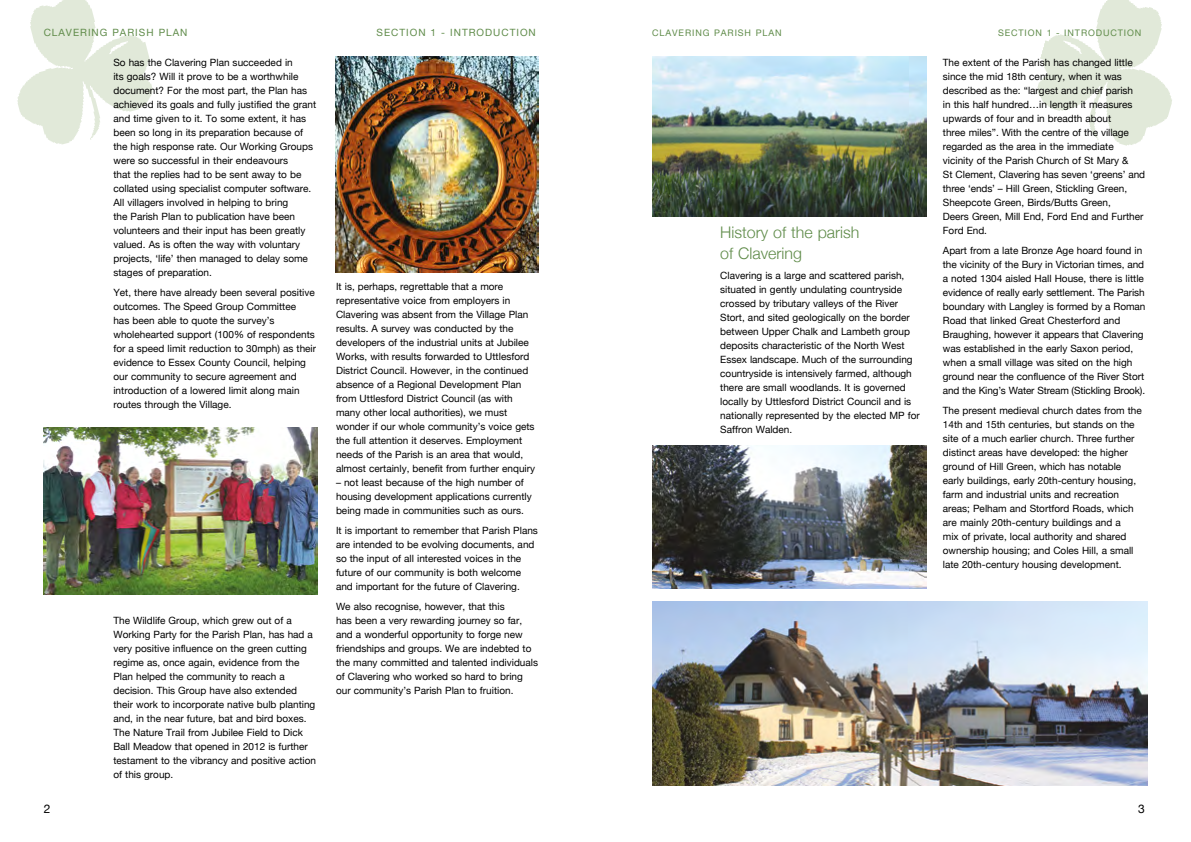
<style>
.page{position:relative;width:1191px;height:842px;background:#fff}
.page>*{position:absolute;margin:0;border:0;box-sizing:border-box;transform-origin:0 0}
.t1{font:300 16px/21px "Helvetica Neue";color:#5f8b49}
.t2{font:12px "Helvetica Neue";color:#000}
.t3{font:10px/14px "Helvetica Neue";color:#000}
.t4{font:10px "Helvetica Neue";letter-spacing:.1em;color:#5f8b49}
.t5{font:9px "Helvetica Neue";letter-spacing:.1em;color:#5f8b49}
</style>
<div class="page">
<img style="left:1037px;top:1px;width:135px;height:145px">
<img style="left:17px;top:1px;width:136px;height:144px">
<img style="left:44px;top:427px;width:273px;height:168px">
<img style="left:652px;top:445px;width:274px;height:143px">
<img style="left:652px;top:57px;width:274px;height:160px">
<img style="left:652px;top:601px;width:495px;height:184px">
<img style="left:335px;top:57px;width:204px;height:216px">
<p class="t4" style="left:44px;top:26px;width:145px">CLAVERING PARISH PLAN</p>
<p class="t4" style="left:376px;top:26px;width:161px">SECTION 1 - INTRODUCTION</p>
<p class="t5" style="left:652px;top:27px;width:131px">CLAVERING PARISH PLAN</p>
<p class="t5" style="left:998px;top:27px;width:145px">SECTION 1 - INTRODUCTION</p>
<p class="t2" style="left:44px;top:801px;width:8px">2</p>
<p class="t3" style="left:113px;top:56px;width:204px">So has the Clavering Plan succeeded in<br>its goals? Will it prove to be a worthwhile document? For the most part, the Plan has achieved its goals and fully justified the grant and time given to it. To some extent, it has been so long in its preparation because of the high response rate. Our Working Groups were so successful in their endeavours<br>that the replies had to be sent away to be collated using specialist computer software.<br>All villagers involved in helping to bring<br>the Parish Plan to publication have been volunteers and their input has been greatly valued. As is often the way with voluntary projects, ‘life’ then managed to delay some stages of preparation.</p>
<p class="t3" style="left:113px;top:285px;width:204px">Yet, there have already been several positive outcomes. The Speed Group Committee<br>has been able to quote the survey’s wholehearted support (100% of respondents for a speed limit reduction to 30mph) as their evidence to Essex County Council, helping our community to secure agreement and introduction of a lowered limit along main routes through the Village.</p>
<p class="t3" style="left:113px;top:613px;width:204px">The Wildlife Group, which grew out of a Working Party for the Parish Plan, has had a very positive influence on the green cutting regime as, once again, evidence from the Plan helped the community to reach a decision. This Group have also extended their work to incorporate native bulb planting and, in the near future, bat and bird boxes.<br>The Nature Trail from Jubilee Field to Dick Ball Meadow that opened in 2012 is further testament to the vibrancy and positive action of this group.</p>
<p class="t3" style="left:336px;top:280px;width:201px">It is, perhaps, regrettable that a more representative voice from employers in Clavering was absent from the Village Plan results. A survey was conducted by the developers of the industrial units at Jubilee Works, with results forwarded to Uttlesford District Council. However, in the continued absence of a Regional Development Plan from Uttlesford District Council (as with many other local authorities), we must wonder if our whole community’s voice gets the full attention it deserves. Employment needs of the Parish is an area that would, almost certainly, benefit from further enquiry</p>
<p class="t3" style="left:336px;top:476px;width:197px">– not least because of the high number of housing development applications currently being made in communities such as ours.</p>
<p class="t3" style="left:336px;top:523px;width:203px">It is important to remember that Parish Plans are intended to be evolving documents, and so the input of all interested voices in the future of our community is both welcome and important for the future of Clavering.</p>
<p class="t3" style="left:336px;top:599px;width:204px">We also recognise, however, that this<br>has been a very rewarding journey so far, and a wonderful opportunity to forge new friendships and groups. We are indebted to the many committed and talented individuals of Clavering who worked so hard to bring our community’s Parish Plan to fruition.</p>
<h1 class="t1" style="left:720px;top:222px;width:141px">History of the parish of Clavering</h1>
<p class="t3" style="left:720px;top:268px;width:201px">Clavering is a large and scattered parish, situated in gently undulating countryside crossed by tributary valleys of the River Stort, and sited geologically on the border between Upper Chalk and Lambeth group deposits characteristic of the North West Essex landscape. Much of the surrounding countryside is intensively farmed, although there are small woodlands. It is governed locally by Uttlesford District Council and is nationally represented by the elected MP for Saffron Walden.</p>
<p class="t3" style="left:943px;top:56px;width:204px">The extent of the Parish has changed little since the mid 18th century, when it was described as the: “largest and chief parish<br>in this half hundred…in length it measures upwards of four and in breadth about<br>three miles”. With the centre of the village regarded as the area in the immediate vicinity of the Parish Church of St Mary &amp;<br>St Clement, Clavering has seven ‘greens’ and three ‘ends’ – Hill Green, Stickling Green, Sheepcote Green, Birds/Butts Green,<br>Deers Green, Mill End, Ford End and Further Ford End.</p>
<p class="t3" style="left:943px;top:243px;width:204px">Apart from a late Bronze Age hoard found in the vicinity of the Bury in Victorian times, and a noted 1304 aisled Hall House, there is little evidence of really early settlement. The Parish boundary with Langley is formed by a Roman Road that linked Great Chesterford and Braughing, however it appears that Clavering was established in the early Saxon period, when a small village was sited on the high ground near the confluence of the River Stort and the King’s Water Stream (Stickling Brook).</p>
<p class="t3" style="left:943px;top:403px;width:200px">The present medieval church dates from the 14th and 15th centuries, but stands on the site of a much earlier church. Three further distinct areas have developed: the higher ground of Hill Green, which has notable early buildings, early 20th-century housing, farm and industrial units and recreation areas; Pelham and Stortford Roads, which are mainly 20th-century buildings and a<br>mix of private, local authority and shared ownership housing; and Coles Hill, a small late 20th-century housing development.</p>
<p class="t2" style="left:1138px;top:801px;width:8px">3</p>
</div>
